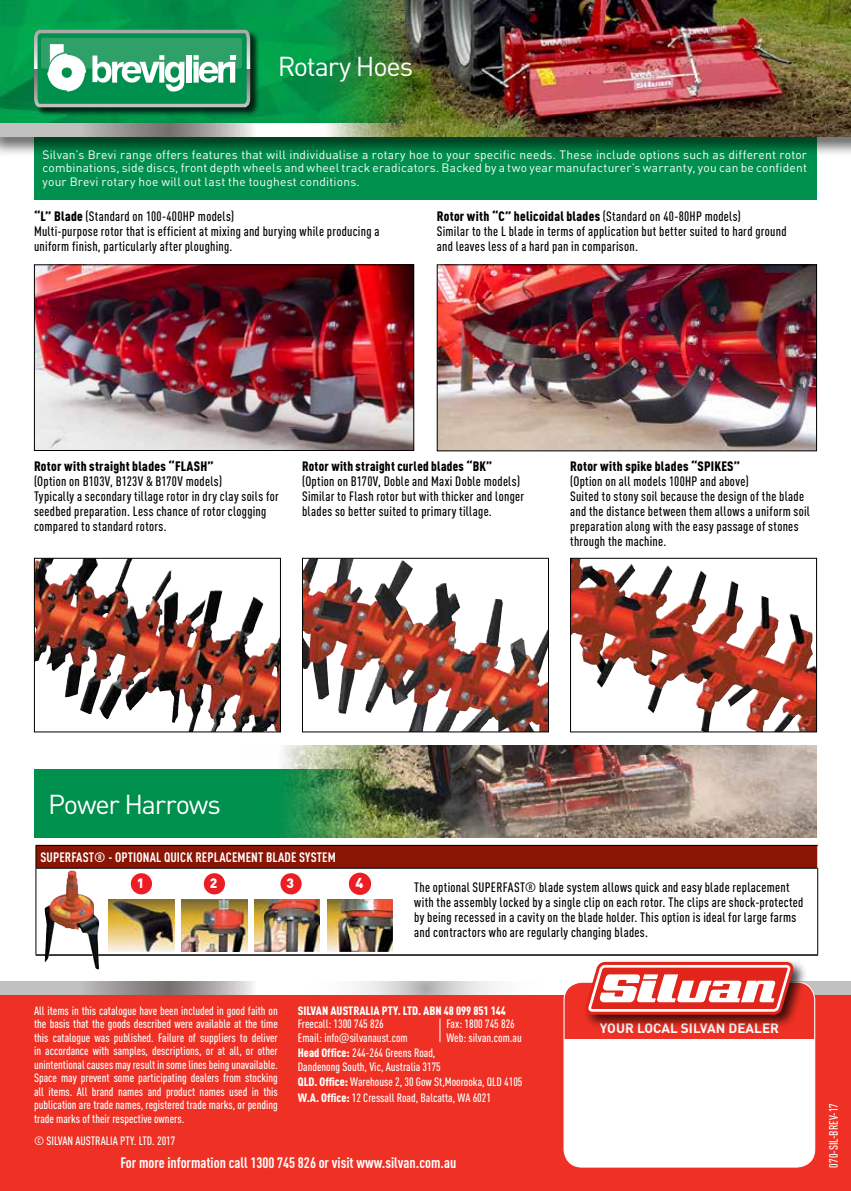
<style>
.page{position:relative;width:851px;height:1191px;background:#fff}
.page>*{position:absolute;margin:0;border:0;box-sizing:border-box;transform-origin:0 0}
.t1{font:27px "DIN";letter-spacing:-.04em;color:#fff}
.t2{font:700 15px "DIN Cond";color:#fff}
.t3{font:900 14.25px "DIN";color:#fff}
.t4{font:500 13.5px/15px "DIN Cond";letter-spacing:.02em;color:#000}
.t5{font:900 13.5px "DIN Cond";letter-spacing:.02em;color:#000}
.t6{font:700 13.5px "DIN Cond";letter-spacing:.01em;color:#fff}
.t7{font:700 13.5px "DIN";color:#fff}
.t8{font:900 13.5px "DIN";color:#fff}
.t9{font:500 12px/13.5px "DIN Cond";color:#fff}
.t10{font:12px/13.5px "DIN";letter-spacing:.02em;color:#fff;text-align:justify}
.t11{font:900 12px "DIN Cond";color:#fff}
.s1{font-weight:900}
.s2{font-family:"Open Sans";font-weight:400}
</style>
<div class="page">
<div style="left:34px;top:769px;width:581px;height:69px;background:#00904d"></div>
<div style="left:34px;top:123px;width:782px;height:77px;background:#00904d"></div>
<div style="left:0;top:988px;width:850px;height:203px;background:#ee3124"></div>
<img style="left:0;top:0;width:291px;height:118px">
<svg style="left:0;top:982px;width:850px;height:12px"></svg>
<div style="left:564px;top:982px;width:250px;height:185px;background:#fff;border-radius:18px"></div>
<div style="left:564px;top:982px;width:250px;height:56px;background:#ee3124"></div>
<div style="left:563px;top:981px;width:252px;height:186px;border:1px solid #fff;border-radius:18px"></div>
<div style="left:583px;top:959px;width:224px;height:70px;background:#000;opacity:.75"></div>
<svg style="left:585px;top:962px;width:208px;height:52px"></svg>
<div style="left:0;top:118px;width:850px;height:40px;background:#000;opacity:.75"></div>
<svg style="left:0;top:123px;width:291px;height:13px;background:#b7b4b3"></svg>
<svg style="left:439px;top:1018px;width:1px;height:24px"></svg>
<div style="left:35px;top:31px;width:225px;height:86px;background:#000;opacity:.75"></div>
<svg style="left:32px;top:28px;width:220px;height:81px"></svg>
<div style="left:36px;top:845px;width:781px;height:23px;background:#8b1504"></div>
<hr style="left:36px;top:954px;width:782px;height:1px;background:#000">
<hr style="left:36px;top:868px;width:1px;height:86px;background:#000">
<hr style="left:817px;top:868px;width:1px;height:86px;background:#000">
<hr style="left:36px;top:845px;width:782px;height:1px;background:#000">
<svg style="left:36px;top:845px;width:1px;height:23px"></svg>
<hr style="left:36px;top:868px;width:782px;height:1px;background:#000">
<svg style="left:817px;top:845px;width:1px;height:23px"></svg>
<img style="left:44px;top:870px;width:55px;height:99px">
<img style="left:254px;top:899px;width:66px;height:52px">
<img style="left:327px;top:899px;width:66px;height:52px">
<img style="left:109px;top:899px;width:65px;height:52px">
<img style="left:181px;top:899px;width:66px;height:52px">
<div style="left:131px;top:873px;width:21px;height:21px;background:#ed1d24;border-radius:50%"></div>
<div style="left:280px;top:873px;width:21px;height:21px;background:#ed1d24;border-radius:50%"></div>
<div style="left:204px;top:873px;width:21px;height:21px;background:#ed1d24;border-radius:50%"></div>
<div style="left:349px;top:872px;width:22px;height:23px;background:#ed1d24;border-radius:50%"></div>
<img style="left:282px;top:745px;width:534px;height:93px">
<img style="left:291px;top:0;width:559px;height:137px">
<img style="left:36px;top:266px;width:376px;height:183px">
<div style="left:34px;top:264px;width:380px;height:187px;border:1px solid #000"></div>
<img style="left:439px;top:266px;width:375px;height:183px">
<div style="left:437px;top:264px;width:379px;height:187px;border:1px solid #000"></div>
<img style="left:763px;top:596px;width:51px;height:134px">
<img style="left:572px;top:560px;width:191px;height:170px">
<div style="left:570px;top:558px;width:246px;height:174px;border:1px solid #000"></div>
<img style="left:395px;top:560px;width:152px;height:170px">
<img style="left:304px;top:560px;width:91px;height:154px">
<div style="left:302px;top:558px;width:247px;height:174px;border:1px solid #000"></div>
<img style="left:89px;top:560px;width:190px;height:170px">
<img style="left:36px;top:560px;width:91px;height:154px">
<div style="left:34px;top:558px;width:247px;height:174px;border:1px solid #000"></div>
<h1 class="t1" style="left:278px;top:49px;width:137px">Rotary Hoes</h1>
<p class="t10" style="left:43px;top:147px;width:765px">Silvan’s Brevi range offers features that will individualise a rotary hoe to your specific needs. These include options such as different rotor combinations, side discs, front depth wheels and wheel track eradicators. Backed by a two year manufacturer’s warranty, you can be confident your Brevi rotary hoe will out last the toughest conditions.</p>
<p class="t4" style="left:34px;top:208px;width:347px"><span class="s1">“L” Blade</span> (Standard on 100-400HP models)<br>Multi-purpose rotor that is efficient at mixing and burying while producing a uniform finish, particularly after ploughing.</p>
<p class="t4" style="left:437px;top:209px;width:351px"><span class="s1">Rotor with “C” helicoidal blades</span> (Standard on 40-80HP models)<br>Similar to the L blade in terms of application but better suited to hard ground and leaves less of a hard pan in comparison.</p>
<p class="t5" style="left:34px;top:457px;width:181px">Rotor with straight blades “FLASH”</p>
<p class="t4" style="left:34px;top:473px;width:246px">(Option on B103V, B123V &amp; B170V models)<br>Typically a secondary tillage rotor in dry clay soils for seedbed preparation. Less chance of rotor clogging compared to standard rotors.</p>
<p class="t5" style="left:302px;top:457px;width:192px">Rotor with straight curled blades “BK”</p>
<p class="t4" style="left:302px;top:473px;width:223px">(Option on B170V, Doble and Maxi Doble models)<br>Similar to Flash rotor but with thicker and longer blades so better suited to primary tillage.</p>
<p class="t5" style="left:570px;top:457px;width:171px">Rotor with spike blades “SPIKES”</p>
<p class="t4" style="left:570px;top:473px;width:241px">(Option on all models 100HP and above)<br>Suited to stony soil because the design of the blade and the distance between them allows a uniform soil preparation along with the easy passage of stones through the machine.</p>
<h1 class="t1" style="left:48px;top:787px;width:174px">Power Harrows</h1>
<p class="t6" style="left:41px;top:849px;width:297px">SUPERFAST® - OPTIONAL QUICK REPLACEMENT BLADE SYSTEM</p>
<p class="t8" style="left:137px;top:873px;width:9px">1</p>
<p class="t8" style="left:210px;top:873px;width:9px">2</p>
<p class="t8" style="left:286px;top:873px;width:9px">3</p>
<p class="t3" style="left:355px;top:873px;width:9px">4</p>
<p class="t4" style="left:414px;top:879px;width:391px">The optional SUPERFAST® blade system allows quick and easy blade replacement with the assembly locked by a single clip on each rotor. The clips are shock-protected by being recessed in a cavity on the blade holder. This option is ideal for large farms and contractors who are regularly changing blades.</p>
<p class="t9" style="left:34px;top:1003px;width:245px;text-align:justify">All items in this catalogue have been included in good faith on the basis that the goods described were available at the time this catalogue was published. Failure of suppliers to deliver in accordance with samples, descriptions, or at all, or other unintentional causes may result in some lines being unavailable.<br>Space may prevent some participating dealers from stocking all items. All brand names and product names used in this publication are trade names, registered trade marks, or pending trade marks of their respective owners.</p>
<p class="t9" style="left:34px;top:1133px;width:143px">© SILVAN AUSTRALIA PTY. LTD. 2017</p>
<p class="t11" style="left:298px;top:1002px;width:209px">SILVAN AUSTRALIA PTY. LTD. ABN 48 099 851 144</p>
<p class="t9" style="left:298px;top:1016px;width:87px">Freecall: 1300 745 826</p>
<p class="t9" style="left:446px;top:1016px;width:70px">Fax: 1800 745 826</p>
<p class="t9" style="left:298px;top:1030px;width:111px">Email: info<span class="s2">@</span>silvanaust.com</p>
<p class="t9" style="left:446px;top:1030px;width:77px">Web: silvan.com.au</p>
<p class="t9" style="left:298px;top:1046px;width:144px"><span class="s1">Head Office:</span> 244-264 Greens Road,<br>Dandenong South, Vic, Australia 3175</p>
<p class="t9" style="left:298px;top:1074px;width:226px;line-height:15.6px"><span class="s1">QLD. Office:</span> Warehouse 2, 30 Gow St,Moorooka, QLD 4105<br><span class="s1">W.A. Office:</span> 12 Cressall Road, Balcatta, WA 6021</p>
<p class="t2" style="left:120px;top:1153px;width:337px">For more information call 1300 745 826 or visit www.silvan.com.au</p>
<p class="t7" style="left:599px;top:1019px;width:181px">YOUR LOCAL SILVAN DEALER</p>
<p class="t9" style="left:826px;top:1167px;width:66px;rotate:-90deg">070-SIL-BREV-17</p>
</div>
